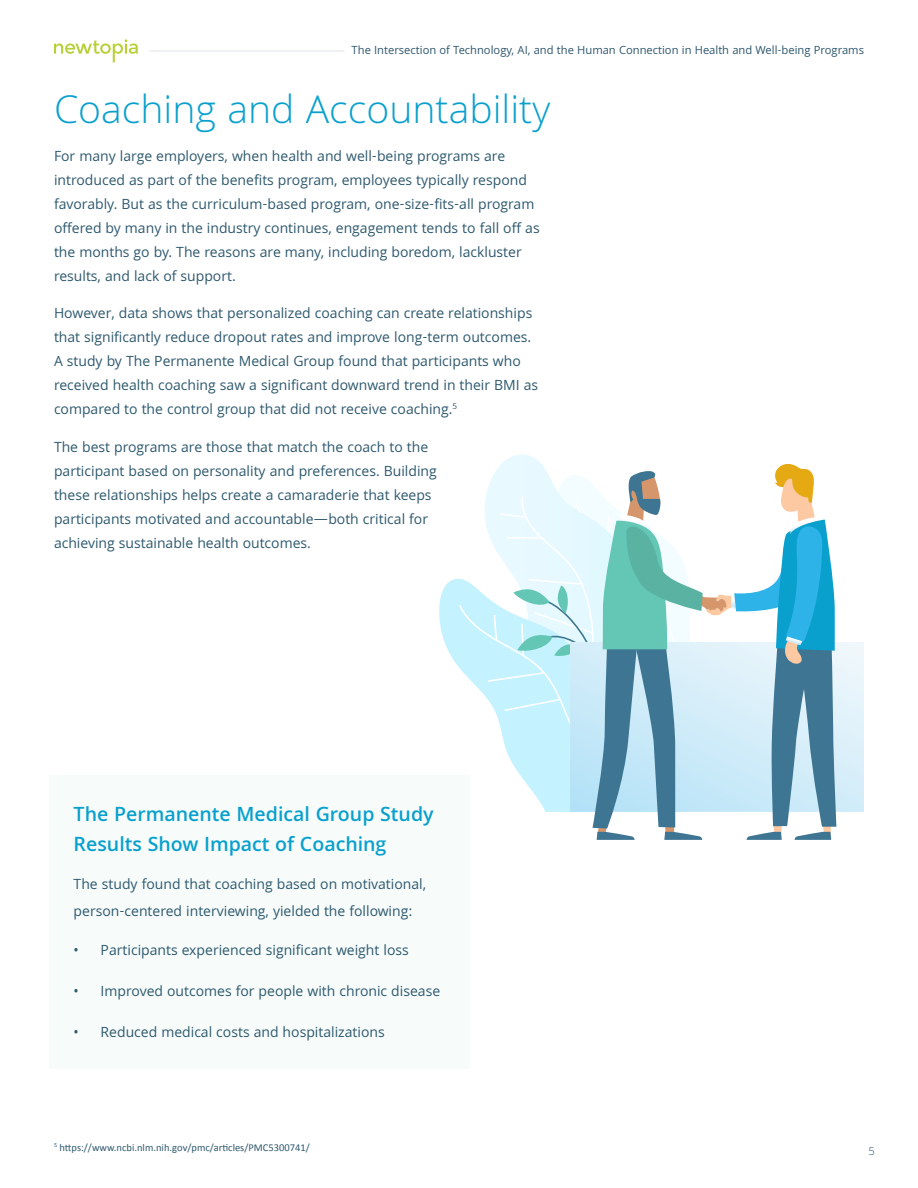
<style>
.page{position:relative;width:918px;height:1188px;background:#fff}
.page>*{position:absolute;margin:0;border:0;box-sizing:border-box;transform-origin:0 0}
.t1{font:300 42px "Khula";color:#09a0ce}
.t2{font:600 21px/30px "Khula";color:#09a0ce}
.t3{font:15px/24px "Khula";color:#2e596e}
.t4{font:12px "Khula";color:#2f586e}
.t5{font:300 12px "Khula";color:#2e596e}
.t6{font:10.5px "Calibri";color:#2e596e}
</style>
<div class="page">
<svg style="left:54px;top:39px;width:84px;height:23px"></svg>
<hr style="left:149px;top:51px;width:196px;height:1px;background:#94a9bc">
<div style="left:50px;top:775px;width:420px;height:294px;background:#f7fcfb"></div>
<svg style="left:503px;top:454px;width:37px;height:9px"></svg>
<svg style="left:836px;top:642px;width:28px;height:170px"></svg>
<svg style="left:439px;top:463px;width:397px;height:377px"></svg>
<p class="t4" style="left:352px;top:43px;width:514px">The Intersection of Technology, AI, and the Human Connection in Health and Well-being Programs</p>
<p class="t1" style="left:54px;top:83px;width:498px">Coaching and Accountability</p>
<p class="t3" style="left:54px;top:143px;width:487px">For many large employers, when health and well-being programs are introduced as part of the benefits program, employees typically respond favorably. But as the curriculum-based program, one-size-fits-all program offered by many in the industry continues, engagement tends to fall off as the months go by. The reasons are many, including boredom, lackluster results, and lack of support.</p>
<p class="t3" style="left:54px;top:301px;width:486px">However, data shows that personalized coaching can create relationships that significantly reduce dropout rates and improve long-term outcomes.<br>A study by The Permanente Medical Group found that participants who received health coaching saw a significant downward trend in their BMI as compared to the control group that did not receive coaching.<sup>5</sup></p>
<p class="t3" style="left:54px;top:434px;width:384px">The best programs are those that match the coach to the participant based on personality and preferences. Building these relationships helps create a camaraderie that keeps participants motivated and accountable—both critical for achieving sustainable health outcomes.</p>
<p class="t2" style="left:74px;top:799px;width:362px">The Permanente Medical Group Study<br>Results Show Impact of Coaching</p>
<p class="t3" style="left:74px;top:870px;width:354px;line-height:27px">The study found that coaching based on motivational, person-centered interviewing, yielded the following:</p>
<p class="t3" style="left:74px;top:938px;width:337px">• Participants experienced significant weight loss</p>
<p class="t3" style="left:74px;top:979px;width:368px">• Improved outcomes for people with chronic disease</p>
<p class="t3" style="left:74px;top:1020px;width:313px">• Reduced medical costs and hospitalizations</p>
<p class="t6" style="left:54px;top:1141px;width:257px"><sup>5</sup> https://www.ncbi.nlm.nih.gov/pmc/articles/PMC5300741/</p>
<p class="t5" style="left:868px;top:1144px;width:8px">5</p>
</div>
